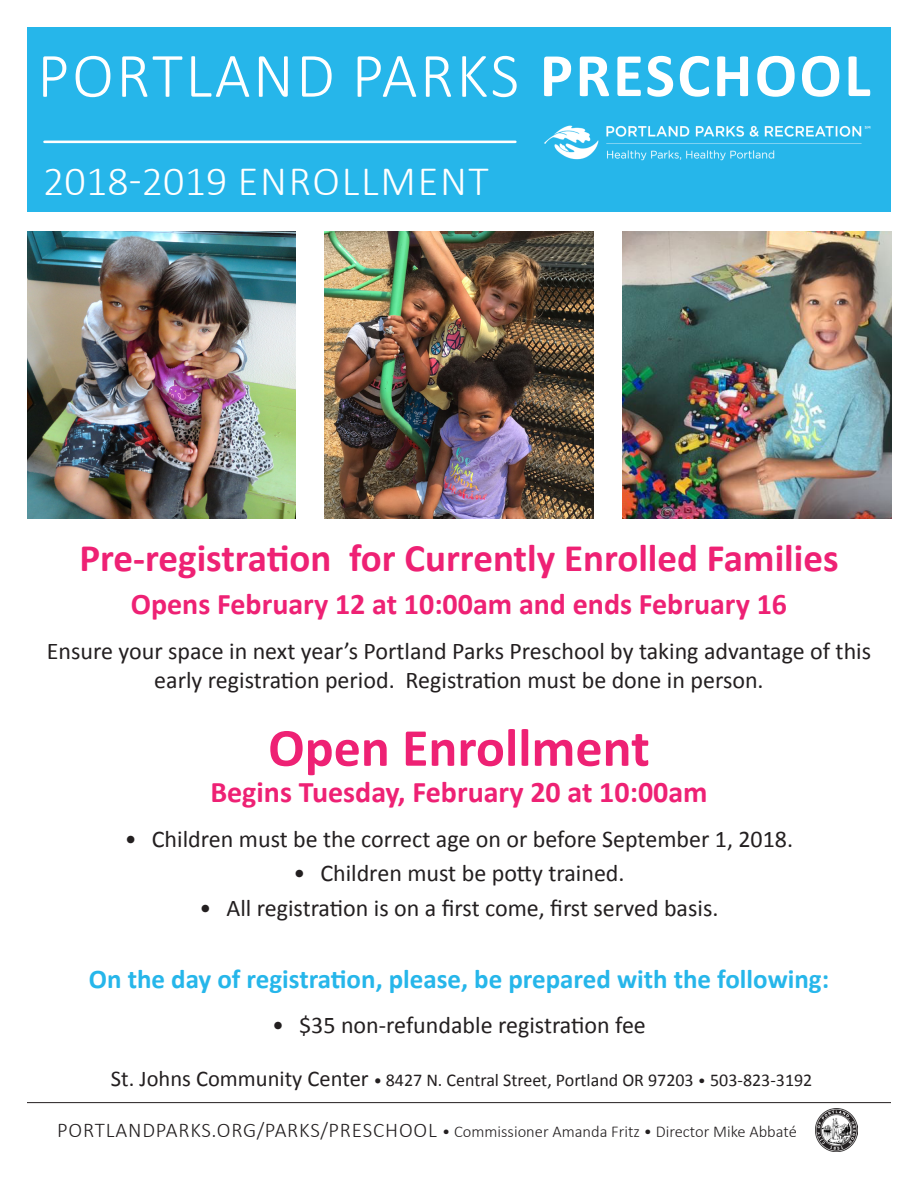
<style>
.page{position:relative;width:918px;height:1188px;background:#fff}
.page>*{position:absolute;margin:0;border:0;box-sizing:border-box;transform-origin:0 0}
.Interior_body_addtlp{font:700 54px "Calibri";color:#ee2174}
.Cover_Title{font:300 42px "Calibri";letter-spacing:.04em;color:#fff}
.Interior_body_addtlp-2{font:700 39px "Calibri";color:#ee2174}
.Interior_body_addtlp-3{font:700 30px "Calibri";color:#ee2174}
.Interior_body_addtlp-4{font:700 27px "Calibri";color:#26b6ea}
.Interior_body_addtlp-5{font:24px/28.8px "Calibri";color:#231f20;text-align:center}
.t1{font:18px "Calibri";color:#231f20}
.t2{font:300 16.5px "Calibri";color:#231f20}
.s1{font-size:22.5px}
.s2{font-size:16.5px}
.s3{font-weight:300;font-size:16.5px}
.s4{font-size:21px}
</style>
<div class="page">
<div style="left:27px;top:27px;width:864px;height:184px;background:#26b6ea"></div>
<hr style="left:27px;top:1102px;width:864px;height:1px;background:#231f20">
<svg style="left:43px;top:56px;width:474px;height:41px"></svg>
<svg style="left:544px;top:56px;width:326px;height:41px"></svg>
<img style="left:544px;top:125px;width:327px;height:36px">
<hr style="left:44px;top:141px;width:471px;height:2px;background:#fff">
<img style="left:816px;top:1109px;width:42px;height:42px">
<img style="left:27px;top:231px;width:269px;height:288px">
<img style="left:325px;top:231px;width:268px;height:288px">
<img style="left:622px;top:231px;width:269px;height:288px">
<p class="Cover_Title" style="left:43px;top:155px;width:447px">2018-2019 ENROLLMENT</p>
<p class="Interior_body_addtlp-2" style="left:79px;top:533px;width:761px">Pre-registration for Currently Enrolled Families</p>
<p class="Interior_body_addtlp-3" style="left:131px;top:585px;width:658px">Opens February 12 at 10:00am and ends February 16</p>
<p class="Interior_body_addtlp-5" style="left:47px;top:637px;width:826px">Ensure your space in next year’s Portland Parks Preschool by taking advantage of this early registration period. Registration must be done in person.</p>
<p class="Interior_body_addtlp" style="left:268px;top:713px;width:383px">Open Enrollment</p>
<p class="Interior_body_addtlp-3" style="left:210px;top:773px;width:499px">Begins Tuesday, February 20 at 10:00am</p>
<p class="Interior_body_addtlp-5" style="left:125px;top:824px;width:670px">• Children must be the correct age on or before September 1, 2018.</p>
<p class="Interior_body_addtlp-5" style="left:293px;top:859px;width:333px">• Children must be potty trained.</p>
<p class="Interior_body_addtlp-5" style="left:200px;top:893px;width:520px">• All registration is on a first come, first served basis.</p>
<p class="Interior_body_addtlp-4" style="left:89px;top:962px;width:742px">On the day of registration, please, be prepared with the following:</p>
<p class="Interior_body_addtlp-5" style="left:272px;top:1010px;width:375px">• $35 non-refundable registration fee</p>
<p class="t1" style="left:111px;top:1069px;width:703px"><span class="s1">St. Johns Community Center</span> <span class="s2">•</span> 8427 N. Central Street, Portland OR 97203 <span class="s3">•</span> 503-823-3192</p>
<p class="t2" style="left:57px;top:1121px;width:741px"><span class="s4">PORTLANDPARKS.ORG/PARKS/PRESCHOOL</span> • Commissioner Amanda Fritz • Director Mike Abbaté</p>
</div>
